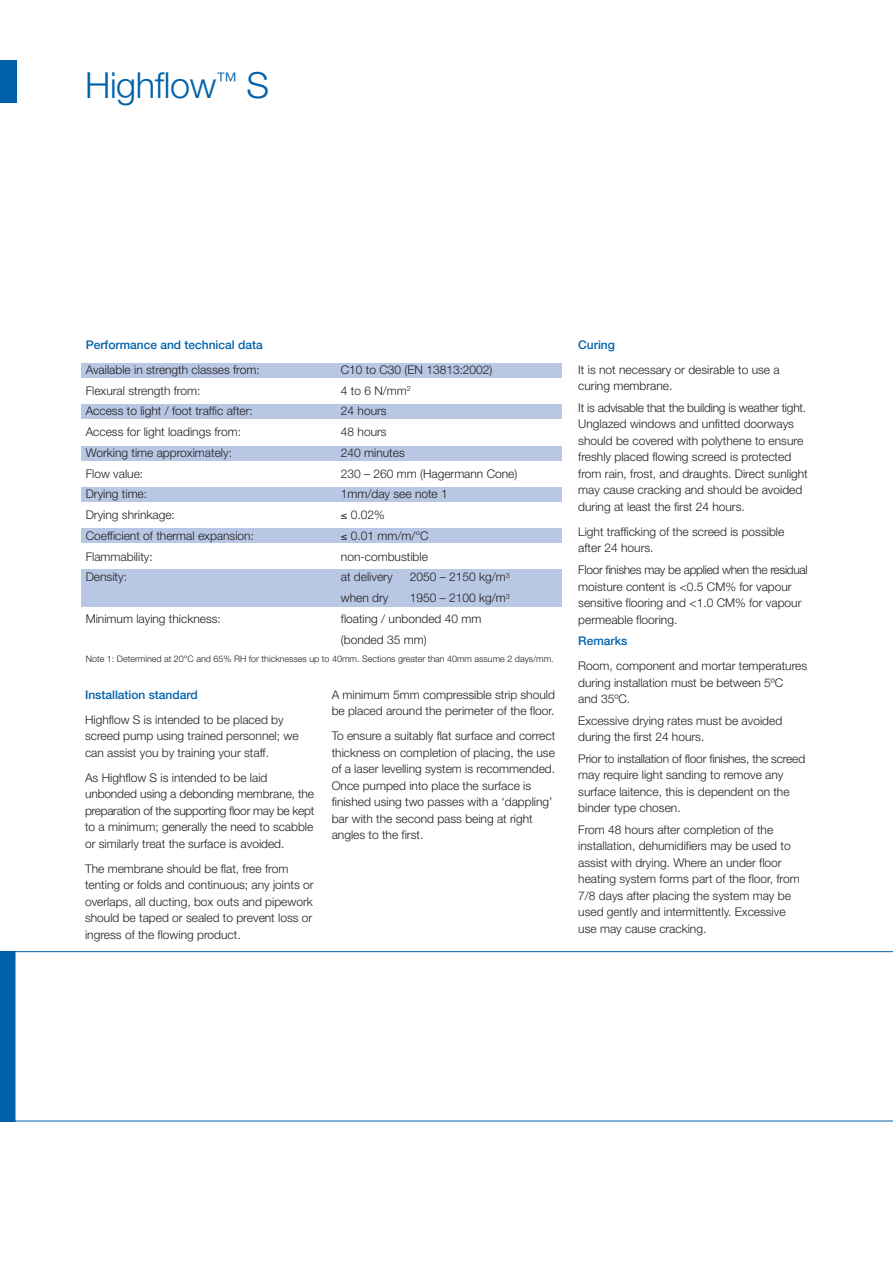
<style>
.page{position:relative;width:893px;height:1263px;background:#fff}
.page>*{position:absolute;margin:0;border:0;box-sizing:border-box;transform-origin:0 0}
.t1{font:300 36px "Helvetica Neue";letter-spacing:-.01em;color:#0061aa}
.t2{font:300 12px/16.5px "Helvetica Neue";color:#221f1f}
.t3{font:500 12px "Helvetica Neue";color:#0061aa}
.t4{font:300 12px "Helvetica Neue";letter-spacing:-.02em;color:#221f1f}
.t5{font:300 9px "Helvetica Neue";color:#221f1f}
</style>
<div class="page">
<div style="left:0;top:60px;width:17px;height:42px;background:#0061aa"></div>
<div style="left:81px;top:363px;width:480px;height:15px;background:#b8c7e4"></div>
<div style="left:81px;top:404px;width:480px;height:15px;background:#b8c7e4"></div>
<div style="left:81px;top:446px;width:480px;height:15px;background:#b8c7e4"></div>
<div style="left:81px;top:487px;width:480px;height:15px;background:#b8c7e4"></div>
<div style="left:81px;top:528px;width:480px;height:15px;background:#b8c7e4"></div>
<div style="left:81px;top:569px;width:480px;height:38px;background:#b8c7e4"></div>
<svg style="left:0;top:951px;width:893px;height:170px"></svg>
<h1 class="t1" style="left:85px;top:72px;width:186px">Highflow<sup>™</sup> S</h1>
<p class="t3" style="left:86px;top:340px;width:178px">Performance and technical data</p>
<p class="t3" style="left:578px;top:340px;width:38px">Curing</p>
<p class="t2" style="left:86px;top:360px;width:175px;line-height:20.7px">Available in strength classes from:<br>Flexural strength from:<br>Access to light / foot traffic after:</p>
<p class="t2" style="left:341px;top:360px;width:153px;line-height:20.7px">C10 to C30 (EN 13813:2002)<br>4 to 6 N/mm<sup>2<br></sup>24 hours</p>
<p class="t2" style="left:578px;top:362px;width:203px">It is not necessary or desirable to use a curing membrane.</p>
<p class="t4" style="left:578px;top:403px;width:229px">It is advisable that the building is weather tight.</p>
<p class="t2" style="left:86px;top:422px;width:170px;line-height:20.7px">Access for light loadings from:<br>Working time approximately:<br>Flow value:<br>Drying time:<br>Drying shrinkage:<br>Coefficient of thermal expansion:<br>Flammability:<br>Density:</p>
<p class="t2" style="left:86px;top:611px;width:137px">Minimum laying thickness:</p>
<p class="t2" style="left:341px;top:422px;width:178px;line-height:20.7px">48 hours<br>240 minutes<br>230 – 260 mm (Hagermann Cone)<br>1mm/day see note 1<br>≤ 0.02%<br>≤ 0.01 mm/m/°C non-combustible<br>at delivery</p>
<p class="t2" style="left:410px;top:570px;width:101px">2050 – 2150 kg/m<sup>3</sup></p>
<p class="t2" style="left:341px;top:589px;width:170px;line-height:20.7px;text-indent:69px">1950 – 2100 kg/m<sup>3 </sup>floating / unbonded 40 mm (bonded 35 mm)</p>
<p class="t5" style="left:86px;top:656px;width:469px">Note 1: Determined at 20°C and 65% RH for thicknesses up to 40mm. Sections greater than 40mm assume 2 days/mm.</p>
<p class="t3" style="left:85px;top:690px;width:114px">Installation standard</p>
<p class="t2" style="left:85px;top:712px;width:215px">Highflow S is intended to be placed by screed pump using trained personnel; we can assist you by training your staff.</p>
<p class="t2" style="left:85px;top:770px;width:231px">As Highflow S is intended to be laid unbonded using a debonding membrane, the preparation of the supporting floor may be kept to a minimum; generally the need to scabble or similarly treat the surface is avoided.</p>
<p class="t2" style="left:85px;top:861px;width:230px">The membrane should be flat, free from tenting or folds and continuous; any joints or overlaps, all ducting, box outs and pipework should be taped or sealed to prevent loss or ingress of the flowing product.</p>
<p class="t2" style="left:341px;top:591px;width:49px">when dry</p>
<p class="t2" style="left:332px;top:687px;width:225px">A minimum 5mm compressible strip should be placed around the perimeter of the floor.</p>
<p class="t2" style="left:332px;top:729px;width:225px">To ensure a suitably flat surface and correct thickness on completion of placing, the use of a laser levelling system is recommended.<br>Once pumped into place the surface is finished using two passes with a ‘dappling’ bar with the second pass being at right angles to the first.</p>
<p class="t2" style="left:578px;top:417px;width:231px">Unglazed windows and unfitted doorways should be covered with polythene to ensure freshly placed flowing screed is protected from rain, frost, and draughts. Direct sunlight may cause cracking and should be avoided during at least the first 24 hours.</p>
<p class="t2" style="left:578px;top:524px;width:207px">Light trafficking of the screed is possible after 24 hours.</p>
<p class="t2" style="left:578px;top:563px;width:231px">Floor finishes may be applied when the residual moisture content is &lt;0.5 CM% for vapour sensitive flooring and &lt;1.0 CM% for vapour permeable flooring.</p>
<p class="t3" style="left:578px;top:636px;width:51px">Remarks</p>
<p class="t2" style="left:578px;top:659px;width:230px">Room, component and mortar temperatures during installation must be between 5ºC<br>and 35ºC.</p>
<p class="t2" style="left:578px;top:713px;width:205px">Excessive drying rates must be avoided during the first 24 hours.</p>
<p class="t2" style="left:578px;top:751px;width:228px">Prior to installation of floor finishes, the screed may require light sanding to remove any surface laitence, this is dependent on the binder type chosen.</p>
<p class="t2" style="left:578px;top:822px;width:223px">From 48 hours after completion of the installation, dehumidifiers may be used to assist with drying. Where an under floor heating system forms part of the floor, from 7/8 days after placing the system may be used gently and intermittently. Excessive use may cause cracking.</p>
</div>
